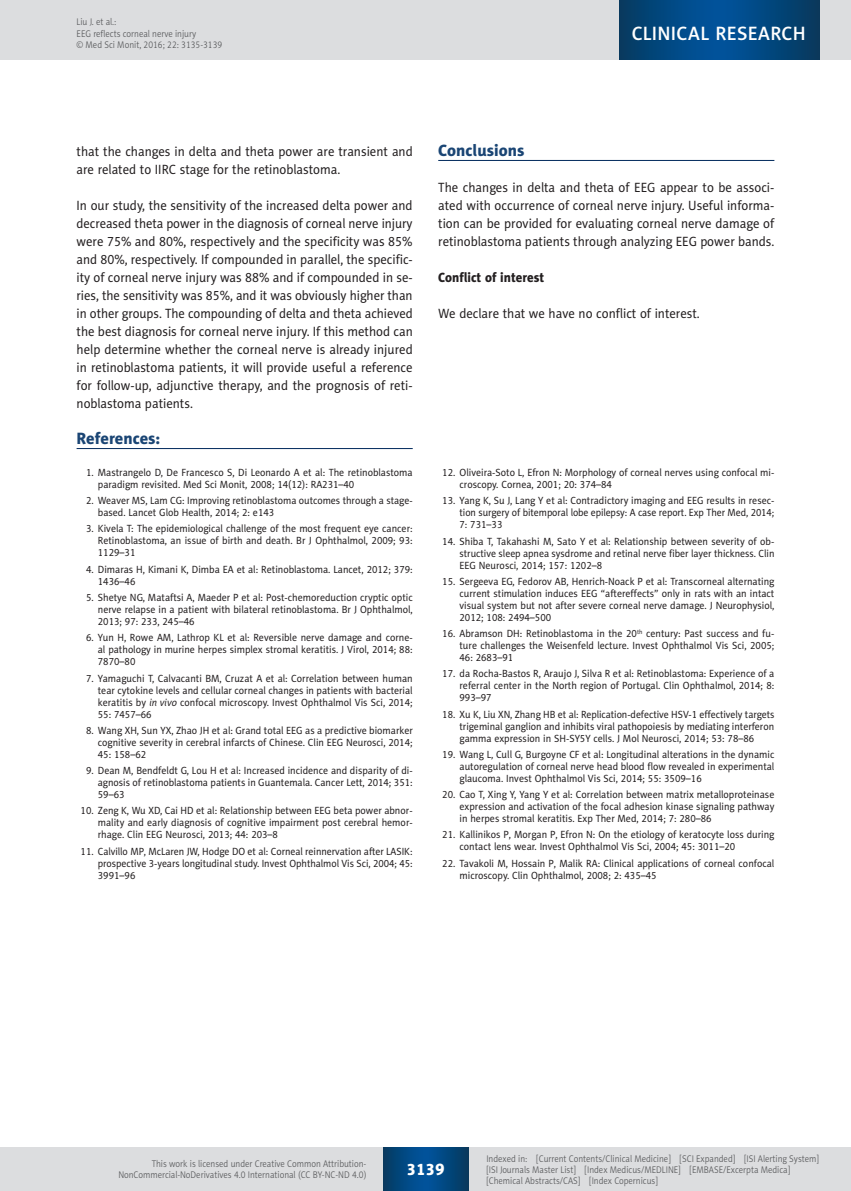
<style>
.page{position:relative;width:851px;height:1191px;background:#fff}
.page>*{position:absolute;margin:0;border:0;box-sizing:border-box;transform-origin:0 0}
.t1{font:19.5px "Naomi Sans EFN Medium";letter-spacing:.015em;color:#fff}
.MSM_Headline_1{font:16.5px "Naomi Sans EFN Heavy";color:#1a4574}
.MSM_Referencje_Tytul{font:16.5px "Naomi Sans EFN Heavy";color:#1a4574}
.t2{font:16.5px "Naomi Sans EFN Heavy";color:#fff}
.MSM_Body{font:13.5px/18px "Naomi Sans EFN";color:#231f20;text-align:justify;scale:.95 1}
.MSM_Headline_2{font:13.5px "Naomi Sans EFN Heavy";color:#231f20;scale:.95 1}
.MSM_Referencje_punkt{font:10.5px/12px "Naomi Sans EFN";color:#231f20;text-align:justify;scale:.95 1}
.MSM_Referencje_punkt-2{font:10.5px/12px "Naomi Sans EFN";color:#231f20;text-align:justify;scale:.94 1}
.t3{font:9.75px/11.2px "Naomi Sans EFN Light";color:#57585a;scale:.9 1}
.s1{font-style:italic}
</style>
<div class="page">
<hr style="left:438px;top:160px;width:336px;height:1px;background:#00295c">
<hr style="left:77px;top:448px;width:335px;height:1px;background:#00295c">
<div style="left:0;top:1148px;width:850px;height:43px;background:#dcdddf"></div>
<svg style="left:383px;top:1147px;width:85px;height:43px;background:#02477e"></svg>
<div style="left:0;top:0;width:850px;height:60px;background:#dcdddf"></div>
<svg style="left:619px;top:0;width:200px;height:60px;background:#02477e"></svg>
<p class="t3" style="left:77px;top:16px;width:163px">Liu J. et al.:<br>EEG reflects corneal nerve injury<br>© Med Sci Monit, 2016; 22: 3135-3139</p>
<h1 class="t1" style="left:631px;top:22px;width:175px">CLINICAL RESEARCH</h1>
<p class="MSM_Body" style="left:77px;top:142px;width:355px">that the changes in delta and theta power are transient and are related to IIRC stage for the retinoblastoma.</p>
<p class="MSM_Body" style="left:77px;top:196px;width:355px">In our study, the sensitivity of the increased delta power and decreased theta power in the diagnosis of corneal nerve injury were 75% and 80%, respectively and the specificity was 85% and 80%, respectively. If compounded in parallel, the specific&shy;ity of corneal nerve injury was 88% and if compounded in se&shy;ries, the sensitivity was 85%, and it was obviously higher than in other groups. The compounding of delta and theta achieved the best diagnosis for corneal nerve injury. If this method can help determine whether the corneal nerve is already injured in retinoblastoma patients, it will provide useful a reference for follow-up, adjunctive therapy, and the prognosis of reti&shy;noblastoma patients.</p>
<p class="MSM_Referencje_Tytul" style="left:77px;top:428px;width:85px">References:</p>
<p class="MSM_Referencje_punkt" style="left:98px;top:466px;width:333px;text-indent:-12px">1. Mastrangelo D, De Francesco S, Di Leonardo A et al: The retinoblastoma paradigm revisited. Med Sci Monit, 2008; 14(12): RA231–40</p>
<p class="MSM_Referencje_punkt-2" style="left:98px;top:495px;width:336px;text-indent:-12px">2. Weaver MS, Lam CG: Improving retinoblastoma outcomes through a stage&shy;based. Lancet Glob Health, 2014; 2: e143</p>
<p class="MSM_Referencje_punkt" style="left:98px;top:523px;width:333px;text-indent:-12px">3. Kivela T: The epidemiological challenge of the most frequent eye cancer:<br>Retinoblastoma, an issue of birth and death. Br J Ophthalmol, 2009; 93:<br>1129–31</p>
<p class="MSM_Referencje_punkt" style="left:98px;top:563px;width:333px;text-indent:-12px">4. Dimaras H, Kimani K, Dimba EA et al: Retinoblastoma. Lancet, 2012; 379:<br>1436–46</p>
<p class="MSM_Referencje_punkt" style="left:98px;top:591px;width:333px;text-indent:-12px">5. Shetye NG, Mataftsi A, Maeder P et al: Post-chemoreduction cryptic optic nerve relapse in a patient with bilateral retinoblastoma. Br J Ophthalmol, 2013; 97: 233, 245–46</p>
<p class="MSM_Referencje_punkt" style="left:98px;top:632px;width:333px;text-indent:-12px">6. Yun H, Rowe AM, Lathrop KL et al: Reversible nerve damage and corne&shy;al pathology in murine herpes simplex stromal keratitis. J Virol, 2014; 88:<br>7870–80</p>
<p class="MSM_Referencje_punkt" style="left:98px;top:672px;width:333px;text-indent:-12px">7. Yamaguchi T, Calvacanti BM, Cruzat A et al: Correlation between human tear cytokine levels and cellular corneal changes in patients with bacterial keratitis by <span class="s1">in vivo</span> confocal microscopy. Invest Ophthalmol Vis Sci, 2014; 55: 7457–66</p>
<p class="MSM_Referencje_punkt" style="left:98px;top:724px;width:333px;text-indent:-12px">8. Wang XH, Sun YX, Zhao JH et al: Grand total EEG as a predictive biomarker cognitive severity in cerebral infarcts of Chinese. Clin EEG Neurosci, 2014; 45: 158–62</p>
<p class="MSM_Referencje_punkt" style="left:98px;top:764px;width:333px;text-indent:-12px">9. Dean M, Bendfeldt G, Lou H et al: Increased incidence and disparity of di&shy;agnosis of retinoblastoma patients in Guantemala. Cancer Lett, 2014; 351:<br>59–63</p>
<p class="MSM_Referencje_punkt" style="left:98px;top:805px;width:333px;text-indent:-17px">10. Zeng K, Wu XD, Cai HD et al: Relationship between EEG beta power abnor&shy;mality and early diagnosis of cognitive impairment post cerebral hemor&shy;rhage. Clin EEG Neurosci, 2013; 44: 203–8</p>
<p class="MSM_Referencje_punkt-2" style="left:98px;top:845px;width:336px;text-indent:-17px">11. Calvillo MP, McLaren JW, Hodge DO et al: Corneal reinnervation after LASIK: prospective 3-years longitudinal study. Invest Ophthalmol Vis Sci, 2004; 45:<br>3991–96</p>
<p class="MSM_Headline_1" style="left:438px;top:140px;width:88px">Conclusions</p>
<p class="MSM_Body" style="left:438px;top:178px;width:355px">The changes in delta and theta of EEG appear to be associ&shy;ated with occurrence of corneal nerve injury. Useful informa&shy;tion can be provided for evaluating corneal nerve damage of retinoblastoma patients through analyzing EEG power bands.</p>
<p class="MSM_Headline_2" style="left:438px;top:269px;width:113px">Conflict of interest</p>
<p class="MSM_Body" style="left:438px;top:304px;width:277px">We declare that we have no conflict of interest.</p>
<p class="MSM_Referencje_punkt" style="left:459px;top:466px;width:333px;text-indent:-17px">12. Oliveira-Soto L, Efron N: Morphology of corneal nerves using confocal mi&shy;croscopy. Cornea, 2001; 20: 374–84</p>
<p class="MSM_Referencje_punkt" style="left:459px;top:495px;width:333px;text-indent:-17px">13. Yang K, Su J, Lang Y et al: Contradictory imaging and EEG results in resec&shy;tion surgery of bitemporal lobe epilepsy: A case report. Exp Ther Med, 2014; 7: 731–33</p>
<p class="MSM_Referencje_punkt" style="left:459px;top:535px;width:333px;text-indent:-17px">14. Shiba T, Takahashi M, Sato Y et al: Relationship between severity of ob&shy;structive sleep apnea sysdrome and retinal nerve fiber layer thickness. Clin EEG Neurosci, 2014; 157: 1202–8</p>
<p class="MSM_Referencje_punkt" style="left:459px;top:575px;width:333px;text-indent:-17px">15. Sergeeva EG, Fedorov AB, Henrich-Noack P et al: Transcorneal alternating current stimulation induces EEG “aftereffects” only in rats with an intact visual system but not after severe corneal nerve damage. J Neurophysiol, 2012; 108: 2494–500</p>
<p class="MSM_Referencje_punkt" style="left:459px;top:627px;width:333px;text-indent:-17px">16. Abramson DH: Retinoblastoma in the 20<sup>th</sup> century: Past success and fu&shy;ture challenges the Weisenfeld lecture. Invest Ophthalmol Vis Sci, 2005; 46: 2683–91</p>
<p class="MSM_Referencje_punkt" style="left:459px;top:668px;width:333px;text-indent:-17px">17. da Rocha-Bastos R, Araujo J, Silva R et al: Retinoblastoma: Experience of a referral center in the North region of Portugal. Clin Ophthalmol, 2014; 8:<br>993–97</p>
<p class="MSM_Referencje_punkt-2" style="left:459px;top:708px;width:336px;text-indent:-17px">18. Xu K, Liu XN, Zhang HB et al: Replication-defective HSV-1 effectively targets trigeminal ganglion and inhibits viral pathopoiesis by mediating interferon gamma expression in SH-SY5Y cells. J Mol Neurosci, 2014; 53: 78–86</p>
<p class="MSM_Referencje_punkt" style="left:459px;top:748px;width:333px;text-indent:-17px">19. Wang L, Cull G, Burgoyne CF et al: Longitudinal alterations in the dynamic autoregulation of corneal nerve head blood flow revealed in experimental glaucoma. Invest Ophthalmol Vis Sci, 2014; 55: 3509–16</p>
<p class="MSM_Referencje_punkt" style="left:459px;top:788px;width:333px;text-indent:-17px">20. Cao T, Xing Y, Yang Y et al: Correlation between matrix metalloproteinase expression and activation of the focal adhesion kinase signaling pathway in herpes stromal keratitis. Exp Ther Med, 2014; 7: 280–86</p>
<p class="MSM_Referencje_punkt" style="left:459px;top:829px;width:333px;text-indent:-17px">21. Kallinikos P, Morgan P, Efron N: On the etiology of keratocyte loss during contact lens wear. Invest Ophthalmol Vis Sci, 2004; 45: 3011–20</p>
<p class="MSM_Referencje_punkt" style="left:459px;top:857px;width:333px;text-indent:-17px">22. Tavakoli M, Hossain P, Malik RA: Clinical applications of corneal confocal microscopy. Clin Ophthalmol, 2008; 2: 435–45</p>
<p class="t3" style="left:118px;top:1158px;width:277px;text-align:right">This work is licensed under Creative Common Attribution-<br>NonCommercial-NoDerivatives 4.0 International (CC BY-NC-ND 4.0)</p>
<h2 class="t2" style="left:406px;top:1159px;width:40px">3139</h2>
<p class="t3" style="left:486px;top:1152px;width:371px">Indexed in: [Current Contents/Clinical Medicine] [SCI Expanded] [ISI Alerting System] [ISI Journals Master List] [Index Medicus/MEDLINE] [EMBASE/Excerpta Medica] [Chemical Abstracts/CAS] [Index Copernicus]</p>
</div>
